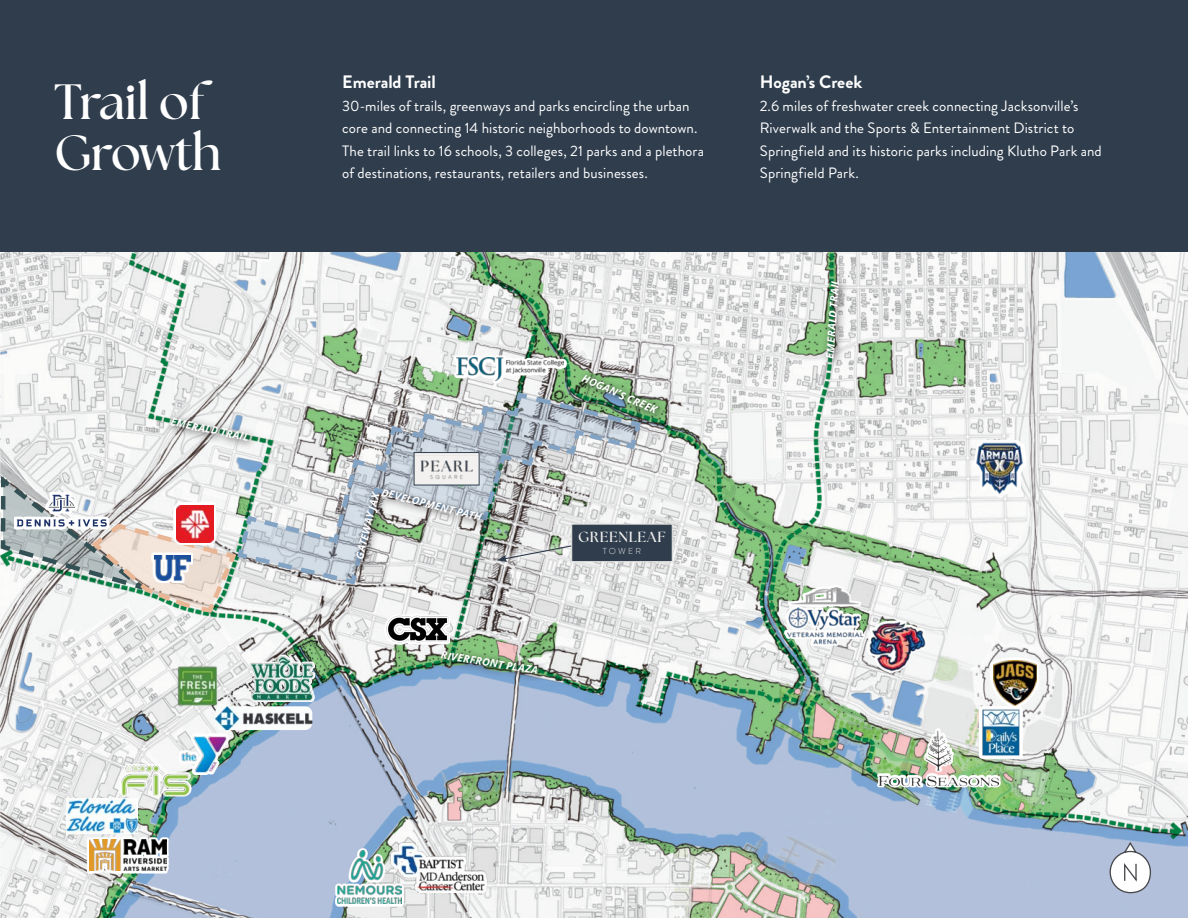
<style>
.page{position:relative;width:1188px;height:918px;background:#fff}
.page>*{position:absolute;margin:0;border:0;box-sizing:border-box;transform-origin:0 0}
.t1{font:700 49.5px/51px "The Seasons";color:#fff}
.t2{font:700 18px "Brandon Grotesque";letter-spacing:-.005em;color:#fff}
.t3{font:15px/22.5px "Brandon Grotesque";letter-spacing:.005em;color:#fff}
.t4{font:700 14.55px "The Seasons";letter-spacing:.045em;color:#f2f1f0}
.t5{font:italic 700 10.5px "Open Sans";color:#fff}
.t6{font:300 8.7px "Brandon Grotesque";letter-spacing:.245em;color:#f2f1f0}
</style>
<div class="page">
<img style="left:0;top:252px;width:1188px;height:666px">
<div style="left:0;top:0;width:1188px;height:252px;background:#2f3d4d"></div>
<svg style="left:991px;top:658px;width:48px;height:51px"></svg>
<img style="left:993px;top:661px;width:43px;height:45px">
<svg style="left:877px;top:728px;width:123px;height:60px"></svg>
<img style="left:879px;top:730px;width:120px;height:56px">
<img style="left:781px;top:572px;width:88px;height:88px">
<img style="left:853px;top:619px;width:89px;height:55px">
<img style="left:248px;top:654px;width:71px;height:51px">
<svg style="left:120px;top:764px;width:71px;height:33px"></svg>
<img style="left:122px;top:765px;width:68px;height:30px">
<div style="left:87px;top:837px;width:82px;height:36px;background:#fff"></div>
<img style="left:89px;top:839px;width:78px;height:32px">
<svg style="left:454px;top:355px;width:113px;height:29px"></svg>
<img style="left:457px;top:358px;width:107px;height:23px">
<div style="left:577px;top:369px;width:91px;height:54px;background:#231f20;opacity:.89"></div>
<img style="left:966px;top:435px;width:68px;height:68px">
<img style="left:378px;top:612px;width:79px;height:33px">
<svg style="left:179px;top:733px;width:50px;height:42px"></svg>
<img style="left:182px;top:736px;width:44px;height:37px">
<img style="left:215px;top:706px;width:97px;height:24px">
<img style="left:67px;top:798px;width:70px;height:35px">
<svg style="left:335px;top:848px;width:69px;height:59px"></svg>
<img style="left:338px;top:851px;width:63px;height:53px">
<img style="left:174px;top:663px;width:45px;height:45px">
<svg style="left:1109px;top:841px;width:43px;height:53px"></svg>
<img style="left:388px;top:841px;width:102px;height:51px">
<img style="left:975px;top:707px;width:52px;height:51px">
<svg style="left:234px;top:389px;width:410px;height:198px"></svg>
<div style="left:821px;top:275px;width:28px;height:93px;background:#231f20;opacity:.89"></div>
<div style="left:435px;top:646px;width:113px;height:37px;background:#231f20;opacity:.89"></div>
<svg style="left:0;top:392px;width:629px;height:220px"></svg>
<div style="left:571px;top:524px;width:102px;height:38px;background:#2f3d4d;border:1px solid #e5e4e1"></div>
<div style="left:165px;top:413px;width:92px;height:38px;background:#231f20;opacity:.89"></div>
<h1 class="t1" style="left:54px;top:75px;width:169px">Trail of<br>Growth</h1>
<p class="t2" style="left:342px;top:69px;width:95px">Emerald Trail</p>
<p class="t3" style="left:342px;top:94px;width:363px">30-miles of trails, greenways and parks encircling the urban core and connecting 14 historic neighborhoods to downtown.<br>The trail links to 16 schools, 3 colleges, 21 parks and a plethora of destinations, restaurants, retailers and businesses.</p>
<p class="t5" style="left:173px;top:414px;width:81px;rotate:12deg">EMERALD TRAIL</p>
<p class="t5" style="left:352px;top:557px;width:69px;rotate:-75deg">GATEWAY JAX</p>
<p class="t5" style="left:384px;top:485px;width:104px;rotate:14deg">DEVELOPMENT PATH</p>
<p class="t5" style="left:442px;top:647px;width:100px;rotate:9deg">RIVERFRONT PLAZA</p>
<p class="t5" style="left:586px;top:371px;width:83px;rotate:24deg">HOGAN’S CREEK</p>
<p class="t4" style="left:578px;top:527px;width:89px">GREENLEAF</p>
<p class="t6" style="left:603px;top:545px;width:40px">TOWER</p>
<p class="t2" style="left:760px;top:69px;width:104px">Hogan’s Creek</p>
<p class="t3" style="left:760px;top:94px;width:344px">2.6 miles of freshwater creek connecting Jacksonville’s Riverwalk and the Sports &amp; Entertainment District to Springfield and its historic parks including Klutho Park and Springfield Park.</p>
<p class="t5" style="left:822px;top:358px;width:81px;rotate:-86deg">EMERALD TRAIL</p>
</div>
